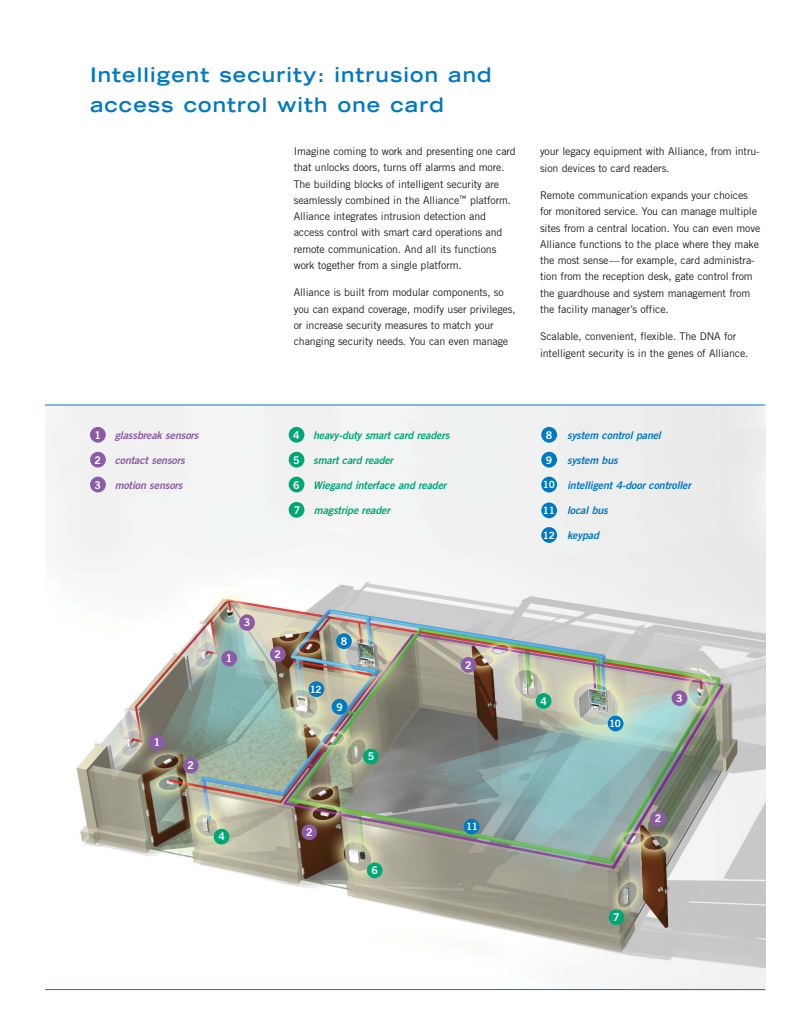
<style>
.page{position:relative;width:810px;height:1035px;background:#fff}
.page>*{position:absolute;margin:0;border:0;box-sizing:border-box;transform-origin:0 0}
.t1{font:700 expanded 20px/30px "Trade Gothic LH";letter-spacing:.06em;color:#0079c2}
.t2{font:10.62px/16.2px "Trade Gothic";letter-spacing:-.01em;color:#231f1f}
.t3{font:italic 10.62px "Trade Gothic Bold Two";letter-spacing:-.01em;color:#00a776}
.t4{font:italic 10.62px "Trade Gothic Bold Two";letter-spacing:-.01em;color:#0079c2}
.t5{font:italic 10.62px "Trade Gothic Bold Two";letter-spacing:-.01em;color:#8c5ba6}
.t6{font:10.62px "Trade Gothic Bold Two";color:#fff}
.t7{font:10px "Trade Gothic Bold Two";color:#fff}
.s1{font-style:normal;font-size:10px;color:#fff}
</style>
<div class="page">
<img style="left:45px;top:406px;width:720px;height:583px">
<hr style="left:45px;top:405px;width:720px;height:1px;background:#0079c2">
<hr style="left:45px;top:989px;width:720px;height:1px;background:#0079c2">
<div style="left:90px;top:452px;width:16px;height:16px;background:#8c5ba6;border-radius:50%"></div>
<div style="left:90px;top:477px;width:16px;height:15px;background:#8c5ba6;border-radius:50%"></div>
<div style="left:90px;top:427px;width:16px;height:16px;background:#8c5ba6;border-radius:50%"></div>
<div style="left:149px;top:734px;width:16px;height:16px;background:#8c5ba6;border-radius:50%"></div>
<div style="left:221px;top:651px;width:16px;height:15px;background:#8c5ba6;border-radius:50%"></div>
<div style="left:183px;top:758px;width:16px;height:15px;background:#8c5ba6;border-radius:50%"></div>
<div style="left:270px;top:646px;width:16px;height:16px;background:#8c5ba6;border-radius:50%"></div>
<div style="left:301px;top:824px;width:16px;height:16px;background:#8c5ba6;border-radius:50%"></div>
<div style="left:650px;top:811px;width:16px;height:15px;background:#8c5ba6;border-radius:50%"></div>
<div style="left:461px;top:657px;width:15px;height:16px;background:#8c5ba6;border-radius:50%"></div>
<div style="left:239px;top:614px;width:16px;height:17px;background:#8c5ba6;border-radius:50%"></div>
<div style="left:672px;top:690px;width:15px;height:16px;background:#8c5ba6;border-radius:50%"></div>
<div style="left:608px;top:716px;width:15px;height:15px;background:#0079c2;border-radius:50%"></div>
<div style="left:308px;top:681px;width:16px;height:16px;background:#0079c2;border-radius:50%"></div>
<div style="left:464px;top:819px;width:15px;height:16px;background:#0079c2;border-radius:50%"></div>
<div style="left:214px;top:829px;width:15px;height:16px;background:#00a776;border-radius:50%"></div>
<div style="left:536px;top:693px;width:15px;height:16px;background:#00a776;border-radius:50%"></div>
<div style="left:363px;top:749px;width:16px;height:15px;background:#00a776;border-radius:50%"></div>
<div style="left:367px;top:862px;width:16px;height:16px;background:#00a776;border-radius:50%"></div>
<div style="left:609px;top:909px;width:15px;height:16px;background:#00a776;border-radius:50%"></div>
<div style="left:336px;top:633px;width:16px;height:16px;background:#0079c2;border-radius:50%"></div>
<div style="left:332px;top:699px;width:15px;height:16px;background:#0079c2;border-radius:50%"></div>
<div style="left:289px;top:502px;width:15px;height:16px;background:#00a776;border-radius:50%"></div>
<div style="left:289px;top:427px;width:15px;height:16px;background:#00a776;border-radius:50%"></div>
<div style="left:289px;top:452px;width:15px;height:16px;background:#00a776;border-radius:50%"></div>
<div style="left:289px;top:477px;width:15px;height:15px;background:#00a776;border-radius:50%"></div>
<div style="left:541px;top:427px;width:16px;height:16px;background:#0079c2;border-radius:50%"></div>
<div style="left:541px;top:452px;width:16px;height:16px;background:#0079c2;border-radius:50%"></div>
<div style="left:541px;top:477px;width:16px;height:15px;background:#0079c2;border-radius:50%"></div>
<div style="left:541px;top:502px;width:16px;height:16px;background:#0079c2;border-radius:50%"></div>
<div style="left:541px;top:527px;width:16px;height:16px;background:#0079c2;border-radius:50%"></div>
<h1 class="t1" style="left:90px;top:62px;width:403px">Intelligent security: intrusion and access control with one card</h1>
<p class="t2" style="left:294px;top:144px;width:224px">Imagine coming to work and presenting one card that unlocks doors, turns off alarms and more.<br>The building blocks of intelligent security are seamlessly combined in the Alliance<sup>™</sup> platform.<br>Alliance integrates intrusion detection and access control with smart card operations and remote communication. And all its functions work together from a single platform.</p>
<p class="t2" style="left:294px;top:285px;width:223px">Alliance is built from modular components, so you can expand coverage, modify user privileges, or increase security measures to match your changing security needs. You can even manage</p>
<p class="t2" style="left:540px;top:145px;width:221px">your legacy equipment with Alliance, from intru&shy;sion devices to card readers.</p>
<p class="t2" style="left:540px;top:188px;width:222px">Remote communication expands your choices for monitored service. You can manage multiple sites from a central location. You can even move Alliance functions to the place where they make the most sense—for example, card administra&shy;tion from the reception desk, gate control from the guardhouse and system management from the facility manager’s office.</p>
<p class="t2" style="left:540px;top:330px;width:210px">Scalable, convenient, flexible. The DNA for intelligent security is in the genes of Alliance.</p>
<p class="t6" style="left:95px;top:431px;width:8px">1</p>
<p class="t5" style="left:115px;top:431px;width:85px">glassbreak sensors</p>
<p class="t6" style="left:293px;top:431px;width:8px">4</p>
<p class="t3" style="left:313px;top:431px;width:138px">heavy-duty smart card readers</p>
<p class="t6" style="left:546px;top:431px;width:8px">8</p>
<p class="t4" style="left:567px;top:431px;width:95px">system control panel</p>
<p class="t6" style="left:95px;top:456px;width:8px">2</p>
<p class="t5" style="left:115px;top:456px;width:72px">contact sensors</p>
<p class="t6" style="left:293px;top:456px;width:8px">5</p>
<p class="t3" style="left:313px;top:456px;width:81px">smart card reader</p>
<p class="t6" style="left:546px;top:456px;width:8px">9</p>
<p class="t4" style="left:567px;top:456px;width:52px">system bus</p>
<p class="t6" style="left:95px;top:481px;width:8px">3</p>
<p class="t5" style="left:115px;top:481px;width:69px">motion sensors</p>
<p class="t6" style="left:293px;top:481px;width:8px">6</p>
<p class="t3" style="left:313px;top:481px;width:135px">Wiegand interface and reader</p>
<p class="t4" style="left:543px;top:481px;width:150px"><span class="s1">10</span> intelligent 4-door controller</p>
<p class="t6" style="left:294px;top:506px;width:8px">7</p>
<p class="t3" style="left:314px;top:506px;width:77px">magstripe reader</p>
<p class="t4" style="left:543px;top:506px;width:67px"><span class="s1">11</span> local bus</p>
<p class="t4" style="left:543px;top:531px;width:58px"><span class="s1">12</span> keypad</p>
<p class="t6" style="left:154px;top:738px;width:8px">1</p>
<p class="t6" style="left:226px;top:655px;width:8px">1</p>
<p class="t6" style="left:244px;top:619px;width:8px">3</p>
<p class="t6" style="left:275px;top:650px;width:8px">2</p>
<p class="t6" style="left:188px;top:762px;width:8px">2</p>
<p class="t6" style="left:218px;top:833px;width:8px">4</p>
<p class="t6" style="left:341px;top:637px;width:8px">8</p>
<p class="t7" style="left:310px;top:685px;width:13px">12</p>
<p class="t6" style="left:336px;top:703px;width:8px">9</p>
<p class="t6" style="left:368px;top:753px;width:8px">5</p>
<p class="t6" style="left:306px;top:828px;width:8px">2</p>
<p class="t6" style="left:371px;top:866px;width:8px">6</p>
<p class="t6" style="left:465px;top:661px;width:8px">2</p>
<p class="t7" style="left:466px;top:823px;width:13px">11</p>
<p class="t6" style="left:540px;top:697px;width:8px">4</p>
<p class="t7" style="left:609px;top:720px;width:13px">10</p>
<p class="t6" style="left:676px;top:694px;width:8px">3</p>
<p class="t6" style="left:655px;top:815px;width:8px">2</p>
<p class="t6" style="left:613px;top:913px;width:8px">7</p>
</div>
